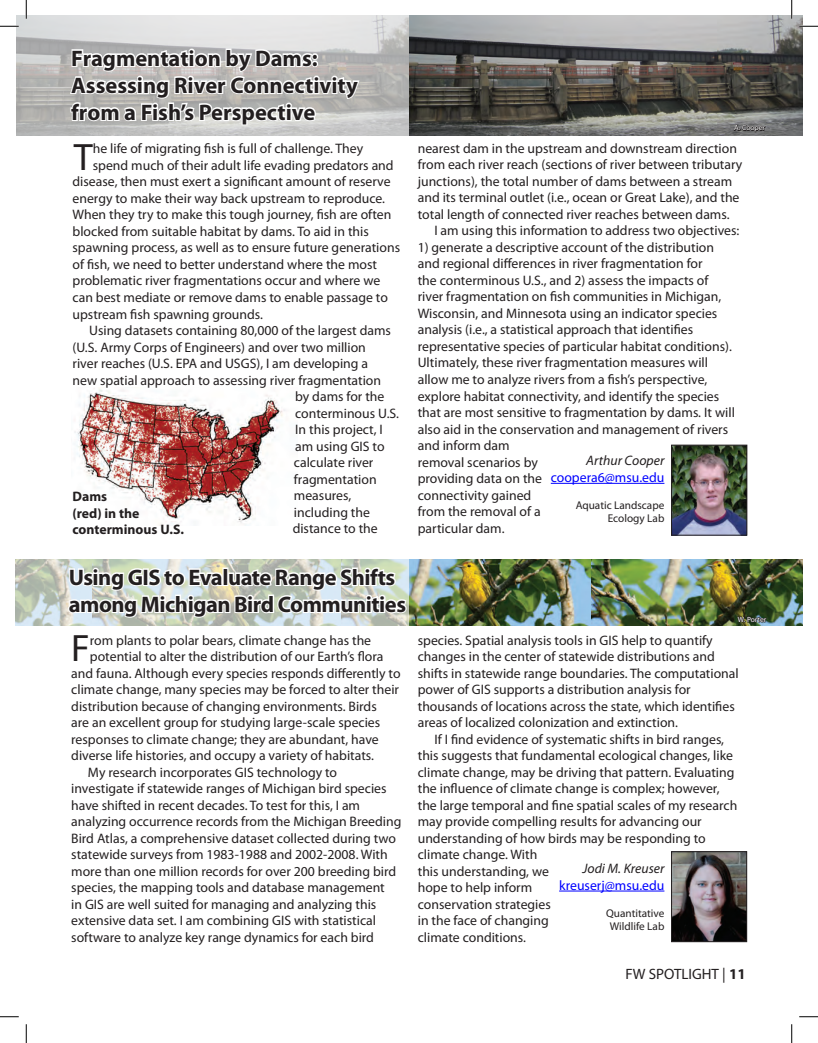
<style>
.page{position:relative;width:818px;height:1043px;background:#fff}
.page>*{position:absolute;margin:0;border:0;box-sizing:border-box;transform-origin:0 0}
.t1{font:38.25px "Myriad Pro";color:#231f20}
.t2{font:700 22.5px/27px "Myriad Pro";letter-spacing:-.015em;color:#231f20}
.t3{font:15px "Myriad Pro";color:#231f20}
.t4{font:13.75px/16.5px "Myriad Pro";color:#231f20}
.t5{font:13.75px "Myriad Pro";color:#00f}
.t6{font:700 13.75px "Myriad Pro";color:#231f20}
.t7{font:italic 13.75px "Myriad Pro";color:#231f20}
.t8{font:11.25px "Myriad Pro";color:#231f20}
.t9{font:7.5px "Myriad Pro";color:#fff}
.s1{font-weight:700}
</style>
<div class="page">
<img style="left:16px;top:15px;width:786px;height:121px">
<img style="left:409px;top:559px;width:393px;height:66px">
<svg style="left:68px;top:15px;width:293px;height:121px"></svg>
<img style="left:673px;top:853px;width:72px;height:87px">
<div style="left:671px;top:851px;width:76px;height:91px;border:1px solid #231f20"></div>
<hr style="left:559px;top:890px;width:105px;height:1px;background:#00f">
<hr style="left:550px;top:483px;width:114px;height:1px;background:#00f">
<img style="left:673px;top:447px;width:72px;height:86px">
<div style="left:671px;top:445px;width:76px;height:90px;border:1px solid #231f20"></div>
<img style="left:74px;top:388px;width:212px;height:58px">
<svg style="left:15px;top:559px;width:394px;height:67px;background:#c1c9bf"></svg>
<svg style="left:737px;top:608px;width:29px;height:18px"></svg>
<svg style="left:733px;top:121px;width:32px;height:12px"></svg>
<svg style="left:67px;top:446px;width:341px;height:180px"></svg>
<svg style="left:0;top:25px;width:19px;height:2px"></svg>
<svg style="left:799px;top:25px;width:19px;height:2px"></svg>
<svg style="left:0;top:1016px;width:19px;height:1px"></svg>
<svg style="left:799px;top:1016px;width:19px;height:1px"></svg>
<svg style="left:25px;top:0;width:2px;height:19px"></svg>
<svg style="left:25px;top:1024px;width:2px;height:18px"></svg>
<svg style="left:790px;top:0;width:2px;height:19px"></svg>
<svg style="left:791px;top:1024px;width:1px;height:18px"></svg>
<p class="t2" style="left:71px;top:44px;width:288px">Fragmentation by Dams:<br>Assessing River Connectivity from a Fish’s Perspective</p>
<p class="t1" style="left:74px;top:133px;width:21px">T</p>
<p class="t4" style="left:93px;top:140px;width:272px">he life of migrating fish is full of challenge. They</p>
<p class="t4" style="left:93px;top:157px;width:302px">spend much of their adult life evading predators and</p>
<p class="t4" style="left:72px;top:173px;width:319px">disease, then must exert a significant amount of reserve</p>
<p class="t4" style="left:72px;top:190px;width:314px">energy to make their way back upstream to reproduce.</p>
<p class="t4" style="left:72px;top:206px;width:320px">When they try to make this tough journey, fish are often</p>
<p class="t4" style="left:72px;top:223px;width:298px">blocked from suitable habitat by dams. To aid in this</p>
<p class="t4" style="left:72px;top:239px;width:329px">spawning process, as well as to ensure future generations</p>
<p class="t4" style="left:72px;top:256px;width:306px">of fish, we need to better understand where the most</p>
<p class="t4" style="left:72px;top:272px;width:309px">problematic river fragmentations occur and where we</p>
<p class="t4" style="left:72px;top:289px;width:317px">can best mediate or remove dams to enable passage to</p>
<p class="t4" style="left:72px;top:305px;width:192px">upstream fish spawning grounds.</p>
<p class="t4" style="left:89px;top:322px;width:303px">Using datasets containing 80,000 of the largest dams</p>
<p class="t4" style="left:72px;top:338px;width:295px">(U.S. Army Corps of Engineers) and over two million</p>
<p class="t4" style="left:72px;top:355px;width:297px">river reaches (U.S. EPA and USGS), I am developing a</p>
<p class="t4" style="left:72px;top:371px;width:310px">new spatial approach to assessing river fragmentation</p>
<p class="t4" style="left:295px;top:388px;width:91px">by dams for the</p>
<p class="t4" style="left:295px;top:404px;width:105px">conterminous U.S.</p>
<p class="t4" style="left:295px;top:421px;width:89px">In this project, I</p>
<p class="t4" style="left:295px;top:437px;width:91px">am using GIS to</p>
<p class="t4" style="left:294px;top:454px;width:81px">calculate river</p>
<p class="t4" style="left:294px;top:470px;width:84px">fragmentation</p>
<p class="t4" style="left:294px;top:487px;width:59px">measures,</p>
<p class="t4" style="left:294px;top:503px;width:78px">including the</p>
<p class="t4" style="left:292px;top:520px;width:87px">distance to the</p>
<p class="t6" style="left:72px;top:487px;width:36px">Dams</p>
<p class="t6" style="left:72px;top:504px;width:68px">(red) in the</p>
<p class="t6" style="left:72px;top:520px;width:113px">conterminous U.S.</p>
<p class="t9" style="left:734px;top:123px;width:32px">A. Cooper</p>
<p class="t4" style="left:418px;top:140px;width:326px">nearest dam in the upstream and downstream direction from each river reach (sections of river between tributary junctions), the total number of dams between a stream and its terminal outlet (i.e., ocean or Great Lake), and the total length of connected river reaches between dams.</p>
<p class="t4" style="left:434px;top:222px;width:306px">I am using this information to address two objectives:</p>
<p class="t4" style="left:418px;top:239px;width:318px">1) generate a descriptive account of the distribution and regional differences in river fragmentation for<br>the conterminous U.S., and 2) assess the impacts of river fragmentation on fish communities in Michigan, Wisconsin, and Minnesota using an indicator species analysis (i.e., a statistical approach that identifies representative species of particular habitat conditions).<br>Ultimately, these river fragmentation measures will allow me to analyze rivers from a fish’s perspective, explore habitat connectivity, and identify the species that are most sensitive to fragmentation by dams. It will also aid in the conservation and management of rivers and inform dam<br>removal scenarios by<br>providing data on the<br>connectivity gained<br>from the removal of a<br>particular dam.</p>
<p class="t7" style="left:586px;top:452px;width:80px">Arthur Cooper</p>
<p class="t5" style="left:550px;top:469px;width:115px">coopera6@msu.edu</p>
<p class="t8" style="left:575px;top:498px;width:90px">Aquatic Landscape</p>
<p class="t8" style="left:607px;top:512px;width:58px">Ecology Lab</p>
<p class="t2" style="left:69px;top:563px;width:339px">Using GIS to Evaluate Range Shifts among Michigan Bird Communities</p>
<p class="t1" style="left:71px;top:624px;width:20px">F</p>
<p class="t4" style="left:90px;top:631px;width:283px">rom plants to polar bears, climate change has the</p>
<p class="t4" style="left:90px;top:648px;width:295px">potential to alter the distribution of our Earth’s flora</p>
<p class="t4" style="left:71px;top:664px;width:331px">and fauna. Although every species responds differently to</p>
<p class="t4" style="left:71px;top:681px;width:329px">climate change, many species may be forced to alter their</p>
<p class="t4" style="left:71px;top:697px;width:307px">distribution because of changing environments. Birds</p>
<p class="t4" style="left:71px;top:714px;width:310px">are an excellent group for studying large-scale species</p>
<p class="t4" style="left:71px;top:730px;width:309px">responses to climate change; they are abundant, have</p>
<p class="t4" style="left:71px;top:747px;width:304px">diverse life histories, and occupy a variety of habitats.</p>
<p class="t4" style="left:71px;top:763px;width:332px;text-indent:17px">My research incorporates GIS technology to investigate if statewide ranges of Michigan bird species have shifted in recent decades. To test for this, I am analyzing occurrence records from the Michigan Breeding Bird Atlas, a comprehensive dataset collected during two statewide surveys from 1983-1988 and 2002-2008. With more than one million records for over 200 breeding bird species, the mapping tools and database management<br>in GIS are well suited for managing and analyzing this extensive data set. I am combining GIS with statistical software to analyze key range dynamics for each bird</p>
<p class="t9" style="left:738px;top:615px;width:30px">W. Porter</p>
<p class="t4" style="left:418px;top:631px;width:322px">species. Spatial analysis tools in GIS help to quantify changes in the center of statewide distributions and shifts in statewide range boundaries. The computational power of GIS supports a distribution analysis for thousands of locations across the state, which identifies areas of localized colonization and extinction.</p>
<p class="t4" style="left:418px;top:730px;width:321px;text-indent:17px">If I find evidence of systematic shifts in bird ranges, this suggests that fundamental ecological changes, like climate change, may be driving that pattern. Evaluating the influence of climate change is complex; however, the large temporal and fine spatial scales of my research may provide compelling results for advancing our understanding of how birds may be responding to climate change. With<br>this understanding, we<br>hope to help inform<br>conservation strategies<br>in the face of changing<br>climate conditions.</p>
<p class="t7" style="left:582px;top:860px;width:83px">Jodi M. Kreuser</p>
<p class="t5" style="left:559px;top:876px;width:107px">kreuserj@msu.edu</p>
<p class="t8" style="left:606px;top:906px;width:60px">Quantitative</p>
<p class="t8" style="left:609px;top:919px;width:56px">Wildlife Lab</p>
<p class="t3" style="left:625px;top:964px;width:122px">FW SPOTLIGHT | <span class="s1">11</span></p>
</div>
